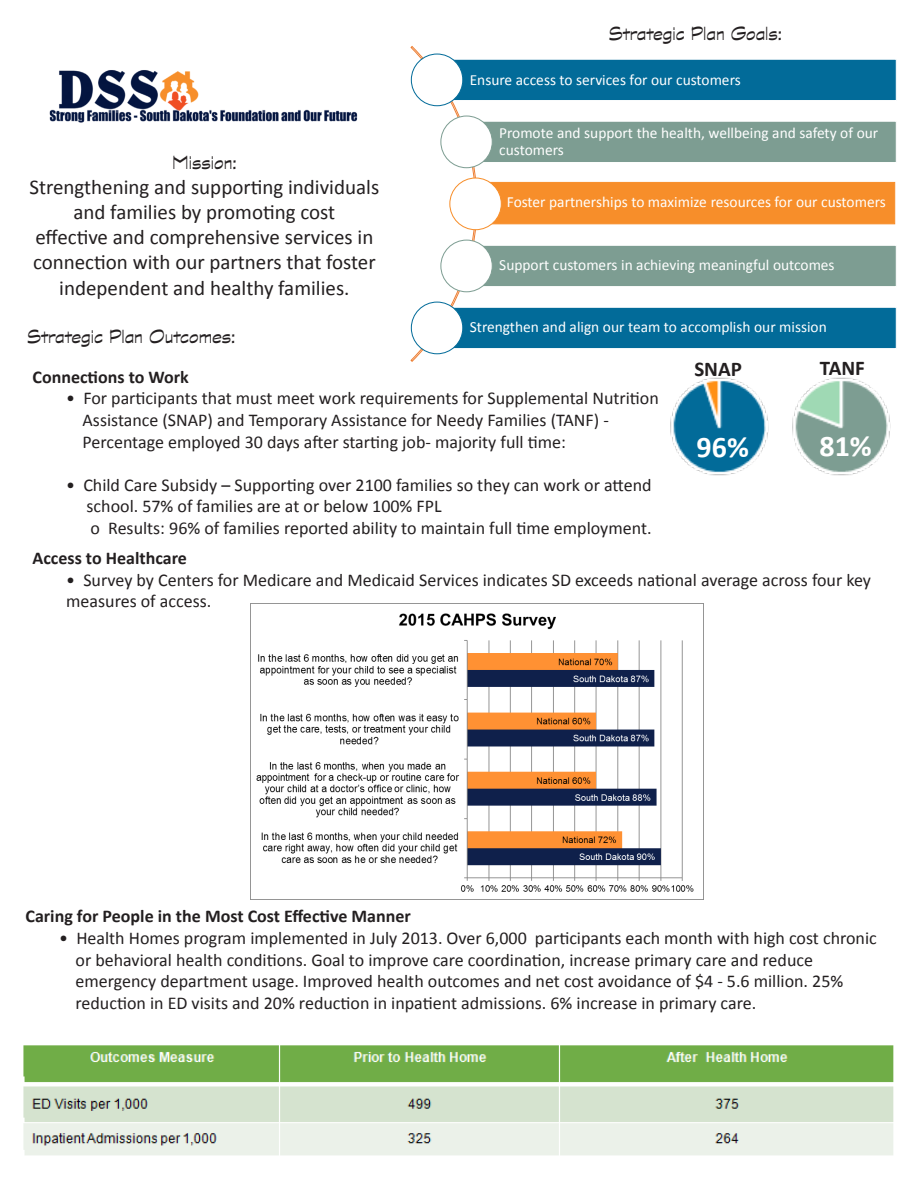
<style>
.page{position:relative;width:918px;height:1188px;background:#fff}
.page>*{position:absolute;margin:0;border:0;box-sizing:border-box;transform-origin:0 0}
.t1{font:700 30px "Calibri";color:#fff}
.t2{font:21px/25.2px "Calibri";color:#231f20;text-align:center}
.t3{font:21px "Graphite Std";color:#231f20}
.t4{font:700 21px "Calibri";color:#231f20}
.t5{font:18px/21.6px "Calibri";color:#231f20}
.t6{font:700 18px "Calibri";color:#231f20}
.t7{font:15.45px/17.1px "Calibri";color:#fff}
</style>
<div class="page">
<img style="left:49px;top:70px;width:309px;height:53px">
<img style="left:670px;top:377px;width:221px;height:99px">
<img style="left:250px;top:604px;width:454px;height:296px">
<img style="left:23px;top:1045px;width:871px;height:110px">
<svg style="left:410px;top:46px;width:89px;height:316px"></svg>
<div style="left:437px;top:59px;width:460px;height:42px;background:#026b99;border:1px solid #fff"></div>
<div style="left:411px;top:54px;width:52px;height:52px;background:#fff;border-radius:50%"></div>
<div style="left:411px;top:54px;width:52px;height:52px;border:1px solid #026b99;border-radius:50%"></div>
<div style="left:466px;top:121px;width:431px;height:42px;background:#7d9d92;border:1px solid #fff"></div>
<div style="left:441px;top:116px;width:51px;height:52px;background:#fff;border-radius:50%"></div>
<div style="left:440px;top:116px;width:53px;height:52px;border:1px solid #7d9d92;border-radius:50%"></div>
<div style="left:474px;top:182px;width:421px;height:42px;background:#f78e2a;border:1px solid #f78e2a"></div>
<div style="left:450px;top:178px;width:51px;height:52px;background:#fff;border-radius:50%"></div>
<div style="left:449px;top:178px;width:53px;height:52px;border:1px solid #f78e2a;border-radius:50%"></div>
<div style="left:466px;top:245px;width:431px;height:42px;background:#7d9d92;border:1px solid #fff"></div>
<div style="left:441px;top:240px;width:51px;height:52px;background:#fff;border-radius:50%"></div>
<div style="left:440px;top:240px;width:53px;height:52px;border:1px solid #7d9d92;border-radius:50%"></div>
<div style="left:437px;top:307px;width:460px;height:42px;background:#026b99;border:1px solid #fff"></div>
<div style="left:411px;top:302px;width:52px;height:52px;background:#fff;border-radius:50%"></div>
<div style="left:411px;top:302px;width:52px;height:52px;border:1px solid #026b99;border-radius:50%"></div>
<p class="t3" style="left:609px;top:22px;width:175px">Strategic Plan Goals:</p>
<p class="t3" style="left:172px;top:151px;width:66px">Mission:</p>
<p class="t2" style="left:29px;top:174px;width:351px">Strengthening and supporting individuals and families by promoting cost<br>effective and comprehensive services in connection with our partners that foster independent and healthy families.</p>
<p class="t7" style="left:470px;top:72px;width:273px">Ensure access to services for our customers</p>
<p class="t7" style="left:499px;top:124px;width:380px">Promote and support the health, wellbeing and safety of our customers</p>
<p class="t7" style="left:507px;top:194px;width:381px">Foster partnerships to maximize resources for our customers</p>
<p class="t7" style="left:499px;top:257px;width:337px">Support customers in achieving meaningful outcomes</p>
<p class="t7" style="left:470px;top:319px;width:359px">Strengthen and align our team to accomplish our mission</p>
<p class="t4" style="left:694px;top:356px;width:49px">SNAP</p>
<p class="t4" style="left:820px;top:354px;width:46px">TANF</p>
<p class="t3" style="left:27px;top:325px;width:210px">Strategic Plan Outcomes:</p>
<p class="t6" style="left:33px;top:365px;width:158px">Connections to Work</p>
<p class="t5" style="left:83px;top:388px;width:578px;text-indent:-16px">• For participants that must meet work requirements for Supplemental Nutrition<br>Assistance (SNAP) and Temporary Assistance for Needy Families (TANF) -<br>Percentage employed 30 days after starting job- majority full time:</p>
<p class="t5" style="left:87px;top:474px;width:566px;text-indent:-20px">• Child Care Subsidy – Supporting over 2100 families so they can work or attend school. 57% of families are at or below 100% FPL</p>
<p class="t5" style="left:91px;top:517px;width:563px">o Results: 96% of families reported ability to maintain full time employment.</p>
<p class="t6" style="left:33px;top:547px;width:156px">Access to Healthcare</p>
<p class="t5" style="left:66px;top:569px;width:806px">• Survey by Centers for Medicare and Medicaid Services indicates SD exceeds national average across four key measures of access.</p>
<p class="t1" style="left:697px;top:428px;width:54px">96%</p>
<p class="t1" style="left:819px;top:427px;width:54px">81%</p>
<p class="t6" style="left:26px;top:905px;width:387px">Caring for People in the Most Cost Effective Manner</p>
<p class="t5" style="left:76px;top:927px;width:803px;text-indent:-16px">• Health Homes program implemented in July 2013. Over 6,000 participants each month with high cost chronic or behavioral health conditions. Goal to improve care coordination, increase primary care and reduce emergency department usage. Improved health outcomes and net cost avoidance of $4 - 5.6 million. 25% reduction in ED visits and 20% reduction in inpatient admissions. 6% increase in primary care.</p>
</div>
